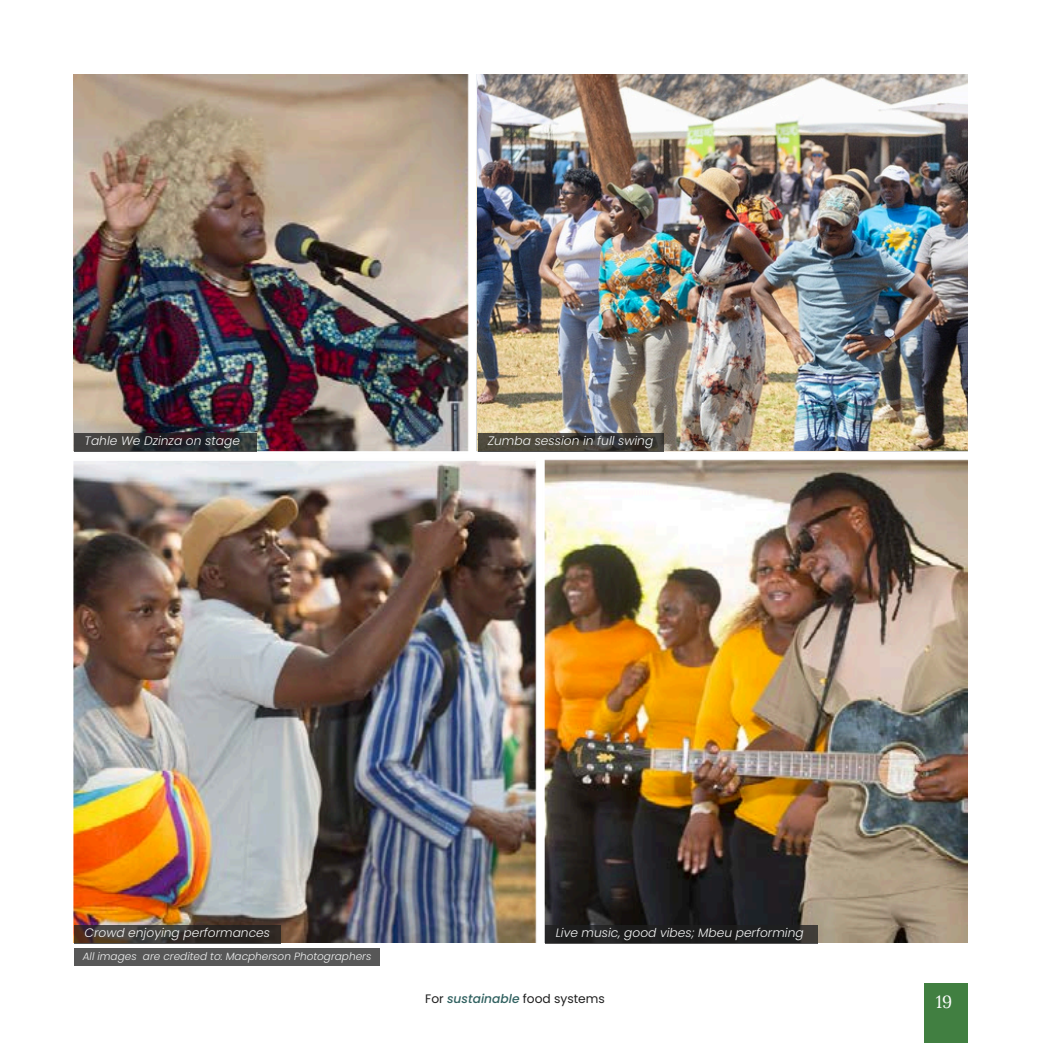
<style>
.page{position:relative;width:1043px;height:1043px;background:#fff}
.page>*{position:absolute;margin:0;border:0;box-sizing:border-box;transform-origin:0 0}
.t1{font:17.5px "Lora";color:#fff}
.t2{font:italic 300 12.25px "Poppins";color:#f1f2f2}
.t3{font:12.25px "Poppins";color:#1f1f1f}
.t4{font:italic 300 10.5px "Poppins";color:#f1f2f2}
.s1{font-weight:500;font-style:italic;color:#306160}
</style>
<div class="page">
<div style="left:924px;top:982px;width:43px;height:60px;background:#417f41"></div>
<img style="left:74px;top:74px;width:892px;height:868px">
<svg style="left:74px;top:433px;width:183px;height:18px;background:#313032"></svg>
<svg style="left:74px;top:924px;width:207px;height:19px;background:#3c342f"></svg>
<div style="left:544px;top:924px;width:273px;height:19px;background:#1f1f1f"></div>
<img style="left:477px;top:74px;width:490px;height:376px">
<svg style="left:477px;top:433px;width:186px;height:18px;background:#444139"></svg>
<div style="left:74px;top:948px;width:306px;height:17px;background:#575757"></div>
<h1 class="t2" style="left:85px;top:432px;width:157px">Tahle We Dzinza on stage</h1>
<p class="t2" style="left:487px;top:432px;width:167px">Zumba session in full swing</p>
<h1 class="t2" style="left:85px;top:923px;width:187px">Crowd enjoying performances</h1>
<p class="t4" style="left:83px;top:948px;width:290px">All images are credited to: Macpherson Photographers</p>
<h1 class="t2" style="left:555px;top:924px;width:249px">Live music, good vibes; Mbeu performing</h1>
<h1 class="t3" style="left:425px;top:990px;width:181px">For <span class="s1">sustainable</span> food systems</h1>
<p class="t1" style="left:935px;top:990px;width:18px">19</p>
</div>
